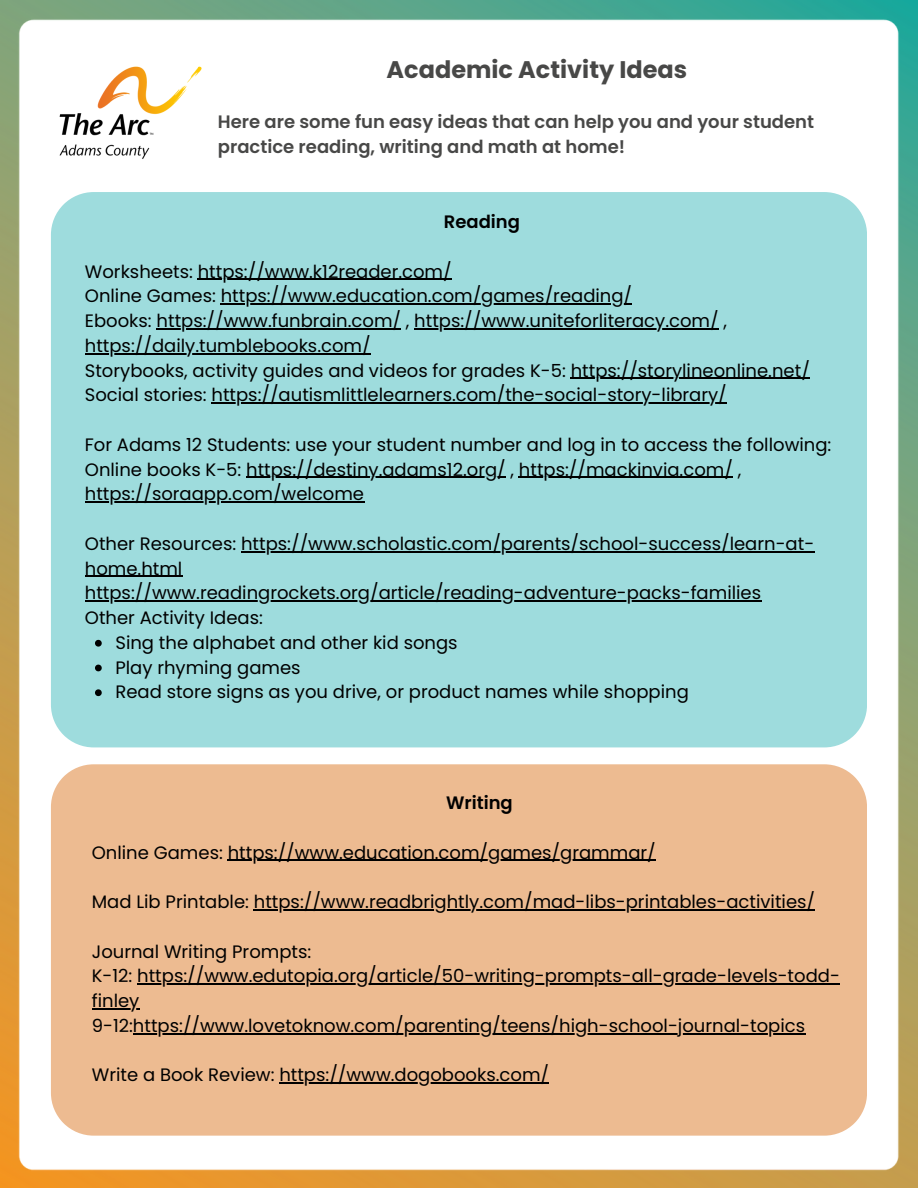
<style>
.page{position:relative;width:918px;height:1188px;background:#fff}
.page>*{position:absolute;margin:0;border:0;box-sizing:border-box;transform-origin:0 0}
.t1{font:700 24px "Poppins";color:#484847}
.t2{font:18px/24.8px "Poppins";color:#000}
.t3{font:600 18px/24.8px "Poppins";color:#484847}
.t4{font:600 18px "Poppins";color:#000}
</style>
<div class="page">
<img style="left:0;top:0;width:918px;height:1188px">
<img style="left:40px;top:46px;width:182px;height:129px">
<div style="left:51px;top:192px;width:816px;height:555px;background:#9edcdd"></div>
<div style="left:51px;top:764px;width:816px;height:372px;background:#edbb91"></div>
<svg style="left:95px;top:640px;width:7px;height:7px"></svg>
<svg style="left:95px;top:665px;width:7px;height:6px"></svg>
<svg style="left:95px;top:689px;width:7px;height:7px"></svg>
<hr style="left:198px;top:279px;width:254px;height:1px;background:#000">
<hr style="left:221px;top:303px;width:411px;height:2px;background:#000">
<hr style="left:157px;top:328px;width:244px;height:1px;background:#000">
<hr style="left:414px;top:328px;width:305px;height:1px;background:#000">
<hr style="left:85px;top:353px;width:286px;height:1px;background:#000">
<hr style="left:571px;top:378px;width:239px;height:1px;background:#000">
<hr style="left:211px;top:402px;width:516px;height:2px;background:#000">
<hr style="left:246px;top:477px;width:260px;height:1px;background:#000">
<hr style="left:519px;top:477px;width:214px;height:1px;background:#000">
<hr style="left:85px;top:501px;width:279px;height:2px;background:#000">
<hr style="left:241px;top:551px;width:573px;height:1px;background:#000">
<hr style="left:85px;top:576px;width:97px;height:1px;background:#000">
<hr style="left:85px;top:600px;width:676px;height:2px;background:#000">
<hr style="left:228px;top:860px;width:126px;height:1px;background:#000">
<hr style="left:354px;top:860px;width:302px;height:1px;background:#000">
<hr style="left:254px;top:909px;width:561px;height:1px;background:#000">
<hr style="left:137px;top:983px;width:703px;height:2px;background:#000">
<hr style="left:92px;top:1008px;width:47px;height:1px;background:#000">
<hr style="left:133px;top:1033px;width:672px;height:1px;background:#000">
<hr style="left:279px;top:1082px;width:270px;height:2px;background:#000">
<p class="t1" style="left:387px;top:53px;width:302px">Academic Activity Ideas</p>
<p class="t3" style="left:218px;top:110px;width:598px">Here are some fun easy ideas that can help you and your student practice reading, writing and math at home!</p>
<p class="t4" style="left:444px;top:209px;width:78px">Reading</p>
<p class="t2" style="left:85px;top:259px;width:368px">Worksheets: https://www.k12reader.com/</p>
<p class="t2" style="left:85px;top:284px;width:549px">Online Games: https://www.education.com/games/reading/</p>
<p class="t2" style="left:85px;top:308px;width:644px">Ebooks: https://www.funbrain.com/ , https://www.uniteforliteracy.com/ , https://daily.tumblebooks.com/</p>
<p class="t2" style="left:85px;top:358px;width:727px">Storybooks, activity guides and videos for grades K-5: https://storylineonline.net/</p>
<p class="t2" style="left:85px;top:383px;width:644px">Social stories: https://autismlittlelearners.com/the-social-story-library/</p>
<p class="t2" style="left:85px;top:432px;width:748px">For Adams 12 Students: use your student number and log in to access the following:</p>
<p class="t2" style="left:85px;top:457px;width:658px">Online books K-5: https://destiny.adams12.org/ , https://mackinvia.com/ , https://soraapp.com/welcome</p>
<p class="t2" style="left:85px;top:531px;width:731px">Other Resources: https://www.scholastic.com/parents/school-success/learn-at&shy;home.html</p>
<p class="t2" style="left:85px;top:581px;width:678px">https://www.readingrockets.org/article/reading-adventure-packs-families</p>
<p class="t2" style="left:85px;top:605px;width:180px">Other Activity Ideas:</p>
<p class="t2" style="left:115px;top:630px;width:344px">Sing the alphabet and other kid songs</p>
<p class="t2" style="left:115px;top:655px;width:187px">Play rhyming games</p>
<p class="t2" style="left:115px;top:680px;width:575px">Read store signs as you drive, or product names while shopping</p>
<p class="t4" style="left:446px;top:790px;width:68px">Writing</p>
<p class="t2" style="left:92px;top:840px;width:565px">Online Games: https://www.education.com/games/grammar/</p>
<p class="t2" style="left:92px;top:889px;width:725px">Mad Lib Printable: https://www.readbrightly.com/mad-libs-printables-activities/</p>
<p class="t2" style="left:92px;top:939px;width:221px">Journal Writing Prompts:</p>
<p class="t2" style="left:92px;top:964px;width:750px">K-12: https://www.edutopia.org/article/50-writing-prompts-all-grade-levels-todd&shy;finley</p>
<p class="t2" style="left:92px;top:1013px;width:715px">9-12:https://www.lovetoknow.com/parenting/teens/high-school-journal-topics</p>
<p class="t2" style="left:92px;top:1063px;width:459px">Write a Book Review: https://www.dogobooks.com/</p>
</div>
